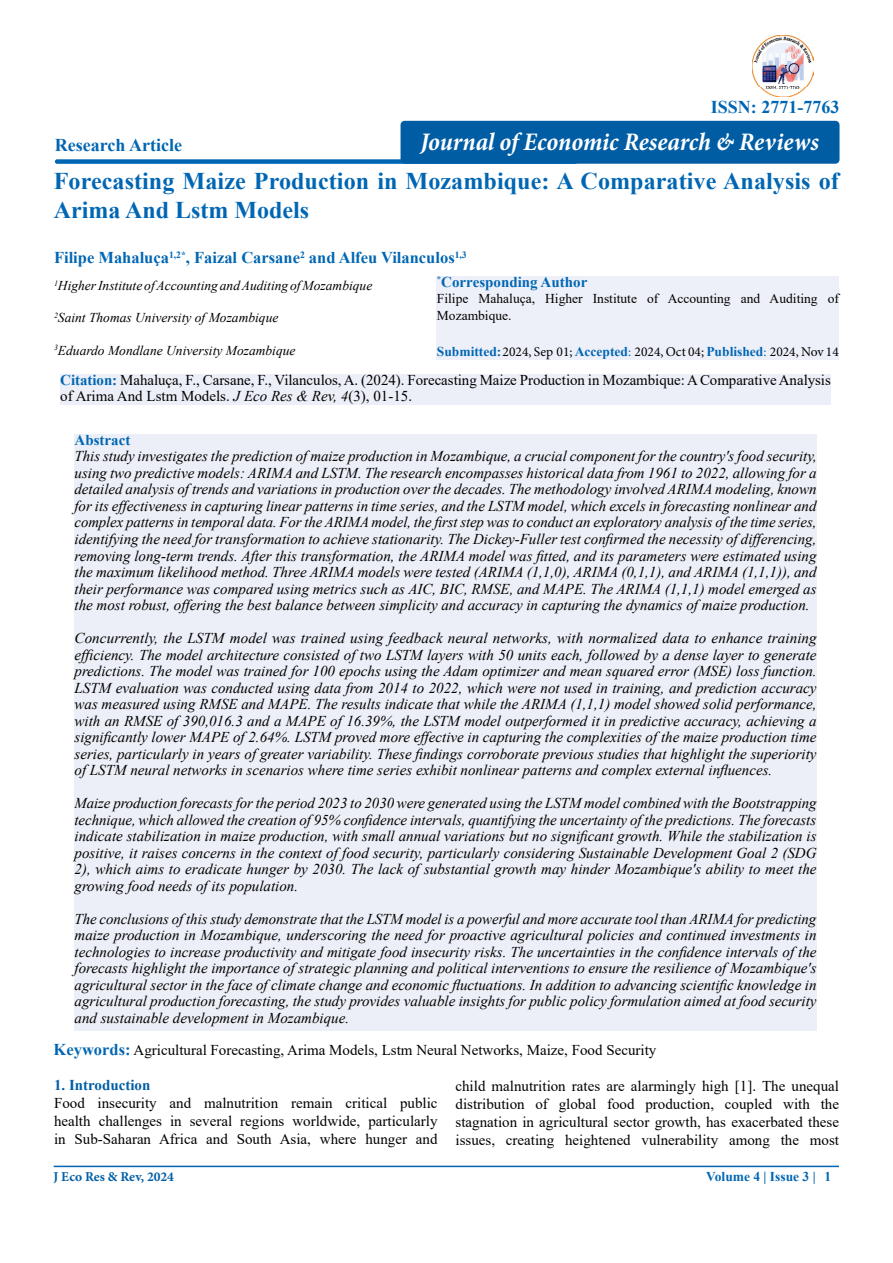
<style>
.page{position:relative;width:893px;height:1263px;background:#fff}
.page>*{position:absolute;margin:0;border:0;box-sizing:border-box;transform-origin:0 0}
.t1{font:italic 700 condensed 25.5px "Minion Pro";letter-spacing:-.005em;color:#fff}
.t2{font:700 24px/28.8px "Times New Roman";color:#0066b3}
.t3{font:700 18px "Times New Roman";color:#0066b3}
.t4{font:700 16.5px "Times New Roman";color:#0066b3}
.t5{font:italic 15px/16.5px "Times New Roman";color:#000;text-align:justify}
.t6{font:15px/18px "Times New Roman";color:#000;text-align:justify}
.t7{font:700 15px "Times New Roman";color:#0066b3}
.t8{font:700 15px "Times New Roman";color:#005ea5}
.t9{font:italic 13.5px "Times New Roman";color:#000}
.t10{font:13.5px/16.5px "Times New Roman";color:#000}
.t11{font:13.5px "Minion Pro";color:#000}
.t12{font:700 13.5px "Minion Pro";color:#005ea5}
.t13{font:700 13.5px "Times New Roman";color:#0066b3}
.s1{font-family:"Times New Roman";font-weight:700;color:#0066b3}
.s2{color:#0066b3}
.s3{font-weight:700;color:#0066b3}
.s4{font-style:italic}
.s5{font-weight:700;font-size:16.5px;color:#0066b3}
</style>
<div class="page">
<hr style="left:54px;top:1166px;width:785px;height:1px;background:#0066b3">
<div style="left:55px;top:159px;width:522px;height:5px;background:#0066b3;border-radius:2px"></div>
<div style="left:437px;top:277px;width:402px;height:83px;background:#eef0f9"></div>
<div style="left:60px;top:374px;width:771px;height:31px;background:#eceff7"></div>
<div style="left:75px;top:435px;width:741px;height:596px;background:#eceff7"></div>
<div style="left:401px;top:121px;width:438px;height:43px;background:#005da4;border-radius:4px"></div>
<img style="left:752px;top:35px;width:62px;height:61px">
<p class="t3" style="left:55px;top:132px;width:129px">Research Article</p>
<p class="t3" style="left:711px;top:94px;width:130px">ISSN: 2771-7763</p>
<h1 class="t1" style="left:420px;top:124px;width:400px">Journal of Economic Research &amp; Reviews</h1>
<h2 class="t2" style="left:54px;top:166px;width:787px">Forecasting Maize Production in Mozambique: A Comparative Analysis of<br>Arima And Lstm Models</h2>
<p class="t4" style="left:54px;top:246px;width:414px">Filipe Mahaluça<sup>1,2*</sup>, Faizal Carsane<sup>2</sup> and Alfeu Vilanculos<sup>1,3</sup></p>
<p class="t7" style="left:437px;top:271px;width:152px"><sup>*</sup>Corresponding Author</p>
<p class="t10" style="left:437px;top:290px;width:404px">Filipe Mahaluça, Higher Institute of Accounting and Auditing of<br>Mozambique.</p>
<p class="t11" style="left:437px;top:342px;width:403px"><span class="s1">Submitted:</span>2024, Sep 01; <span class="s1">Accepted</span><span class="s2">:</span> 2024, Oct 04; <span class="s1">Published</span><span class="s2">:</span> 2024, Nov 14</p>
<p class="t6" style="left:60px;top:371px;width:772px;line-height:16.5px"><span class="s3">Citation:</span> Mahaluça, F., Carsane, F., Vilanculos, A. (2024). Forecasting Maize Production in Mozambique: A Comparative Analysis of Arima And Lstm Models. <span class="s4">J Eco Res &amp; Rev, 4</span>(3), 01-15.</p>
<p class="t7" style="left:75px;top:429px;width:57px">Abstract</p>
<p class="t5" style="left:75px;top:448px;width:744px">This study investigates the prediction of maize production in Mozambique, a crucial component for the country's food security, using two predictive models: ARIMA and LSTM. The research encompasses historical data from 1961 to 2022, allowing for a detailed analysis of trends and variations in production over the decades. The methodology involved ARIMA modeling, known for its effectiveness in capturing linear patterns in time series, and the LSTM model, which excels in forecasting nonlinear and complex patterns in temporal data. For the ARIMA model, the first step was to conduct an exploratory analysis of the time series, identifying the need for transformation to achieve stationarity. The Dickey-Fuller test confirmed the necessity of differencing, removing long-term trends. After this transformation, the ARIMA model was fitted, and its parameters were estimated using the maximum likelihood method. Three ARIMA models were tested (ARIMA (1,1,0), ARIMA (0,1,1), and ARIMA (1,1,1)), and their performance was compared using metrics such as AIC, BIC, RMSE, and MAPE. The ARIMA (1,1,1) model emerged as the most robust, offering the best balance between simplicity and accuracy in capturing the dynamics of maize production.</p>
<p class="t5" style="left:75px;top:629px;width:744px">Concurrently, the LSTM model was trained using feedback neural networks, with normalized data to enhance training efficiency. The model architecture consisted of two LSTM layers with 50 units each, followed by a dense layer to generate predictions. The model was trained for 100 epochs using the Adam optimizer and mean squared error (MSE) loss function.<br>LSTM evaluation was conducted using data from 2014 to 2022, which were not used in training, and prediction accuracy was measured using RMSE and MAPE. The results indicate that while the ARIMA (1,1,1) model showed solid performance, with an RMSE of 390,016.3 and a MAPE of 16.39%, the LSTM model outperformed it in predictive accuracy, achieving a significantly lower MAPE of 2.64%. LSTM proved more effective in capturing the complexities of the maize production time series, particularly in years of greater variability. These findings corroborate previous studies that highlight the superiority of LSTM neural networks in scenarios where time series exhibit nonlinear patterns and complex external influences.</p>
<p class="t5" style="left:75px;top:794px;width:744px">Maize production forecasts for the period 2023 to 2030 were generated using the LSTM model combined with the Bootstrapping technique, which allowed the creation of 95% confidence intervals, quantifying the uncertainty of the predictions. The forecasts indicate stabilization in maize production, with small annual variations but no significant growth. While the stabilization is positive, it raises concerns in the context of food security, particularly considering Sustainable Development Goal 2 (SDG 2), which aims to eradicate hunger by 2030. The lack of substantial growth may hinder Mozambique's ability to meet the growing food needs of its population.</p>
<p class="t5" style="left:75px;top:910px;width:744px">The conclusions of this study demonstrate that the LSTM model is a powerful and more accurate tool than ARIMA for predicting maize production in Mozambique, underscoring the need for proactive agricultural policies and continued investments in technologies to increase productivity and mitigate food insecurity risks. The uncertainties in the confidence intervals of the forecasts highlight the importance of strategic planning and political interventions to ensure the resilience of Mozambique's agricultural sector in the face of climate change and economic fluctuations. In addition to advancing scientific knowledge in agricultural production forecasting, the study provides valuable insights for public policy formulation aimed at food security and sustainable development in Mozambique.</p>
<p class="t9" style="left:54px;top:276px;width:320px"><sup>1</sup>Higher Institute of Accounting and Auditing of Mozambique</p>
<p class="t9" style="left:54px;top:309px;width:226px"><sup>2</sup>Saint Thomas University of Mozambique</p>
<p class="t9" style="left:54px;top:341px;width:243px"><sup>3</sup>Eduardo Mondlane University Mozambique</p>
<p class="t6" style="left:54px;top:1041px;width:604px"><span class="s5">Keywords:</span> Agricultural Forecasting, Arima Models, Lstm Neural Networks, Maize, Food Security</p>
<p class="t8" style="left:54px;top:1074px;width:98px">1. Introduction</p>
<p class="t6" style="left:54px;top:1094px;width:385px">Food insecurity and malnutrition remain critical public health challenges in several regions worldwide, particularly in Sub-Saharan Africa and South Asia, where hunger and</p>
<p class="t6" style="left:455px;top:1076px;width:385px">child malnutrition rates are alarmingly high [1]. The unequal distribution of global food production, coupled with the stagnation in agricultural sector growth, has exacerbated these issues, creating heightened vulnerability among the most</p>
<p class="t12" style="left:53px;top:1167px;width:122px">J Eco Res &amp; Rev, 2024</p>
<p class="t13" style="left:706px;top:1166px;width:126px">Volume 4 | Issue 3 | 1</p>
</div>
